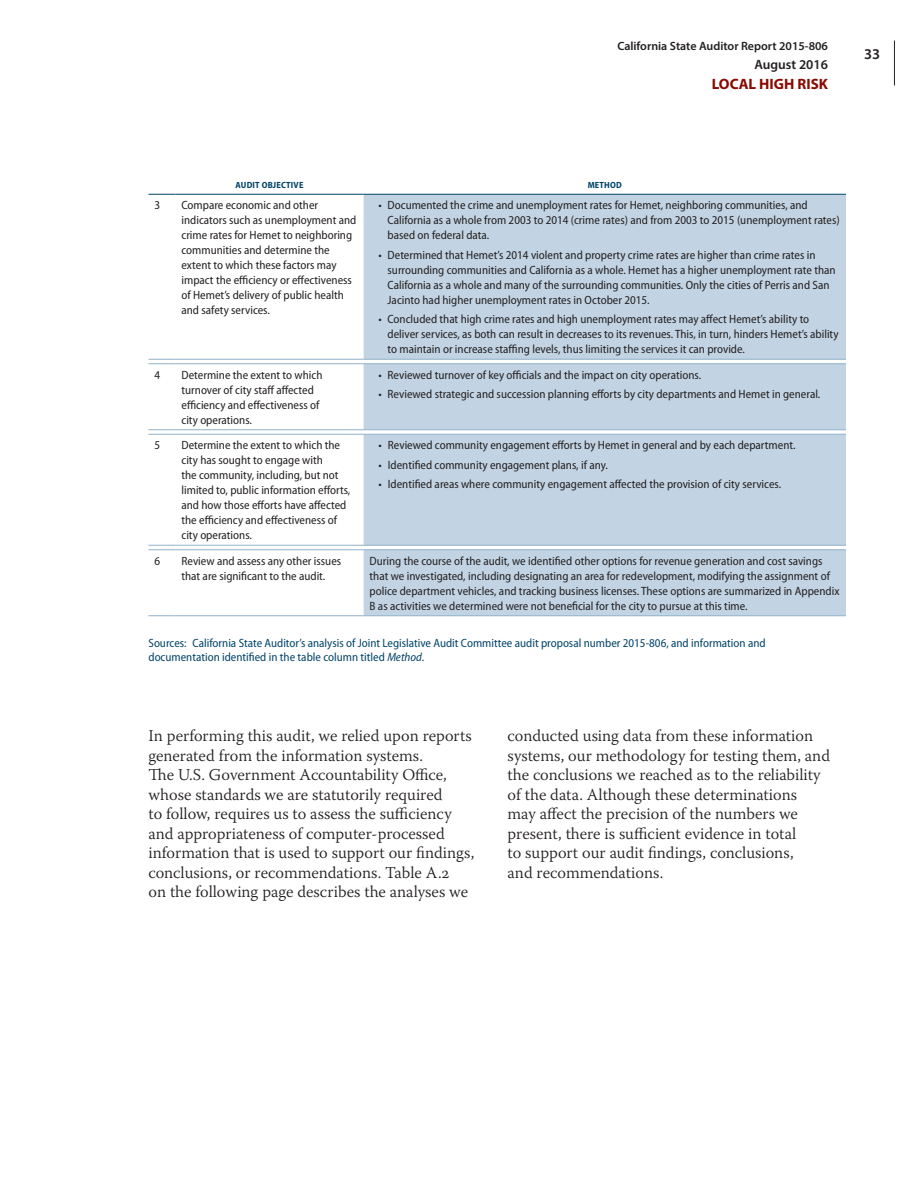
<style>
.page{position:relative;width:918px;height:1188px;background:#fff}
.page>*{position:absolute;margin:0;border:0;box-sizing:border-box;transform-origin:0 0}
.body_text{font:300 16.5px/19.5px "Warnock Pro";color:#231f20}
.t1{font:700 15px "Myriad Pro";color:#8b0a02}
.t2{font:600 15px "Myriad Pro";color:#231f20}
.t3{font:600 13.5px "Myriad Pro";color:#231f20}
.table_text{font:semi-condensed 12px/15px "Myriad Pro";color:#231f20}
.graphic_source_notes{font:semi-condensed 12px/13.5px "Myriad Pro";color:#00446a}
.t4{font:600 12px "Myriad Pro";color:#231f20}
.table_heads{font:700 semi-condensed 9px "Myriad Pro";letter-spacing:.02em;color:#00446a}
.s1{font-style:italic}
</style>
<div class="page">
<hr style="left:894px;top:40px;width:1px;height:46px;background:#231f20">
<div style="left:364px;top:195px;width:482px;height:420px;background:#c2d4e3"></div>
<svg style="left:148px;top:359px;width:28px;height:5px"></svg>
<svg style="left:148px;top:429px;width:28px;height:6px"></svg>
<svg style="left:148px;top:545px;width:28px;height:5px"></svg>
<svg style="left:148px;top:615px;width:28px;height:1px"></svg>
<hr style="left:176px;top:359px;width:188px;height:1px;background:#90b1c9">
<hr style="left:176px;top:363px;width:188px;height:1px;background:#90b1c9">
<hr style="left:176px;top:429px;width:188px;height:1px;background:#90b1c9">
<hr style="left:176px;top:434px;width:188px;height:1px;background:#90b1c9">
<hr style="left:176px;top:545px;width:188px;height:1px;background:#90b1c9">
<hr style="left:176px;top:549px;width:188px;height:1px;background:#90b1c9">
<hr style="left:176px;top:615px;width:188px;height:1px;background:#90b1c9">
<hr style="left:364px;top:359px;width:482px;height:1px;background:#90b1c9">
<hr style="left:364px;top:363px;width:482px;height:1px;background:#90b1c9">
<hr style="left:364px;top:429px;width:482px;height:1px;background:#90b1c9">
<hr style="left:364px;top:434px;width:482px;height:1px;background:#90b1c9">
<hr style="left:364px;top:545px;width:482px;height:1px;background:#90b1c9">
<hr style="left:364px;top:549px;width:482px;height:1px;background:#90b1c9">
<hr style="left:364px;top:615px;width:482px;height:1px;background:#90b1c9">
<svg style="left:148px;top:194px;width:28px;height:1px"></svg>
<hr style="left:176px;top:194px;width:188px;height:1px;background:#00446a">
<hr style="left:364px;top:194px;width:482px;height:1px;background:#00446a">
<p class="t4" style="left:617px;top:38px;width:212px">California State Auditor Report 2015-806</p>
<p class="t3" style="left:754px;top:56px;width:75px">August 2016</p>
<p class="t1" style="left:712px;top:74px;width:118px">LOCAL HIGH RISK</p>
<p class="t2" style="left:864px;top:44px;width:18px">33</p>
<p class="table_heads" style="left:236px;top:180px;width:69px">AUDIT OBJECTIVE</p>
<p class="table_heads" style="left:588px;top:180px;width:36px">METHOD</p>
<p class="table_text" style="left:154px;top:198px;width:7px">3</p>
<p class="table_text" style="left:182px;top:198px;width:176px">Compare economic and other indicators such as unemployment and crime rates for Hemet to neighboring communities and determine the extent to which these factors may impact the efficiency or effectiveness of Hemet’s delivery of public health and safety services.</p>
<p class="table_text" style="left:388px;top:198px;width:454px;text-indent:-9px">• Documented the crime and unemployment rates for Hemet, neighboring communities, and<br>California as a whole from 2003 to 2014 (crime rates) and from 2003 to 2015 (unemployment rates) based on federal data.</p>
<p class="table_text" style="left:388px;top:247px;width:450px;text-indent:-9px">• Determined that Hemet’s 2014 violent and property crime rates are higher than crime rates in surrounding communities and California as a whole. Hemet has a higher unemployment rate than California as a whole and many of the surrounding communities. Only the cities of Perris and San Jacinto had higher unemployment rates in October 2015.</p>
<p class="table_text" style="left:388px;top:312px;width:453px;text-indent:-9px">• Concluded that high crime rates and high unemployment rates may affect Hemet’s ability to deliver services, as both can result in decreases to its revenues. This, in turn, hinders Hemet’s ability to maintain or increase staffing levels, thus limiting the services it can provide.</p>
<p class="table_text" style="left:154px;top:367px;width:7px">4</p>
<p class="table_text" style="left:182px;top:367px;width:142px">Determine the extent to which turnover of city staff affected efficiency and effectiveness of city operations.</p>
<p class="table_text" style="left:379px;top:367px;width:324px">• Reviewed turnover of key officials and the impact on city operations.</p>
<p class="table_text" style="left:379px;top:387px;width:443px">• Reviewed strategic and succession planning efforts by city departments and Hemet in general.</p>
<p class="table_text" style="left:154px;top:438px;width:7px">5</p>
<p class="table_text" style="left:182px;top:438px;width:170px">Determine the extent to which the city has sought to engage with<br>the community, including, but not limited to, public information efforts, and how those efforts have affected the efficiency and effectiveness of city operations.</p>
<p class="table_text" style="left:379px;top:438px;width:418px">• Reviewed community engagement efforts by Hemet in general and by each department.</p>
<p class="table_text" style="left:379px;top:457px;width:231px">• Identified community engagement plans, if any.</p>
<p class="table_text" style="left:379px;top:477px;width:404px">• Identified areas where community engagement affected the provision of city services.</p>
<p class="table_text" style="left:154px;top:553px;width:7px">6</p>
<p class="table_text" style="left:182px;top:553px;width:161px">Review and assess any other issues that are significant to the audit.</p>
<p class="table_text" style="left:370px;top:553px;width:471px">During the course of the audit, we identified other options for revenue generation and cost savings that we investigated, including designating an area for redevelopment, modifying the assignment of police department vehicles, and tracking business licenses. These options are summarized in Appendix B as activities we determined were not beneficial for the city to pursue at this time.</p>
<p class="graphic_source_notes" style="left:148px;top:637px;width:619px">Sources: California State Auditor’s analysis of Joint Legislative Audit Committee audit proposal number 2015-806, and information and documentation identified in the table column titled <span class="s1">Method</span>.</p>
<p class="body_text" style="left:148px;top:726px;width:327px">In performing this audit, we relied upon reports generated from the information systems.<br>The U.S. Government Accountability Office, whose standards we are statutorily required<br>to follow, requires us to assess the sufficiency and appropriateness of computer‑processed information that is used to support our findings, conclusions, or recommendations. Table A.2<br>on the following page describes the analyses we</p>
<p class="body_text" style="left:508px;top:726px;width:324px">conducted using data from these information systems, our methodology for testing them, and the conclusions we reached as to the reliability of the data. Although these determinations<br>may affect the precision of the numbers we present, there is sufficient evidence in total<br>to support our audit findings, conclusions,<br>and recommendations.</p>
</div>
